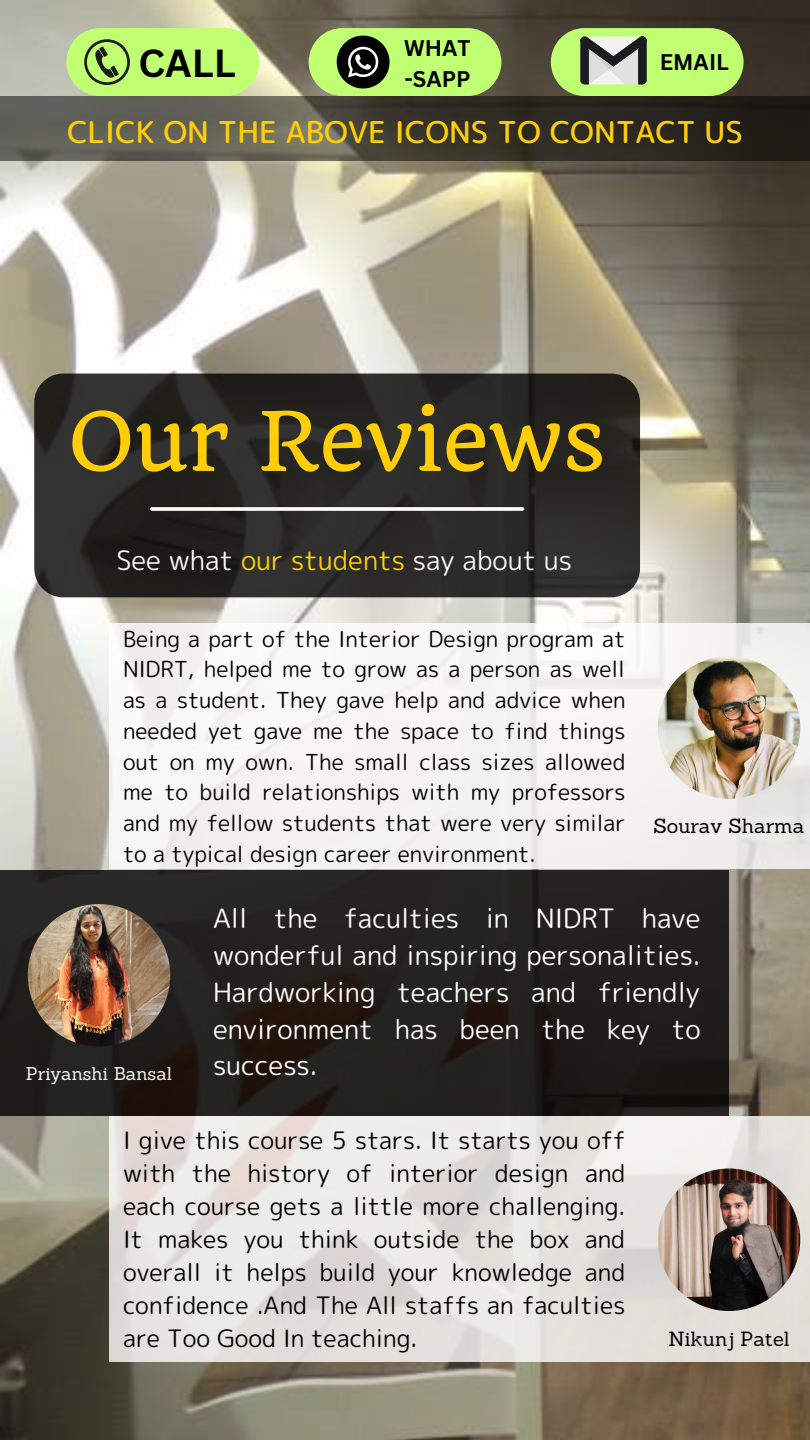
<style>
.page{position:relative;width:810px;height:1440px;background:#fff}
.page>*{position:absolute;margin:0;border:0;box-sizing:border-box;transform-origin:0 0}
.t1{font:80px "Quando";color:#ffce08}
.t2{font:700 38.1px "Canva Sans";color:#000}
.t3{font:30px "rounded mplus 1 p medium";color:#ffce08}
.t4{font:26.7px/36.7px "rounded mplus 1 p regular";color:#fff;text-align:justify}
.t5{font:26.7px "rounded mplus 1 p regular";color:#f8f8f8}
.t6{font:24px/33px "rounded mplus 1 p regular";color:#000;text-align:justify}
.t7{font:700 22.1px/30.8px "Canva Sans";color:#000}
.t8{font:22px/30.8px "rounded mplus 1 p regular";color:#000;text-align:justify}
.t9{font:20px "Sanchez";color:#000}
.t10{font:18px "Sanchez";color:#f8f8f8}
.s1{color:#ffce08}
</style>
<div class="page">
<img style="left:0;top:0;width:810px;height:1440px">
<svg style="left:0;top:870px;width:729px;height:245px;background:#211f1c"></svg>
<div style="left:110px;top:624px;width:700px;height:245px;background:#f4f4f2"></div>
<svg style="left:110px;top:1116px;width:700px;height:245px;background:#e6e3df"></svg>
<svg style="left:34px;top:374px;width:606px;height:223px;background:#292826"></svg>
<svg style="left:152px;top:507px;width:370px;height:4px"></svg>
<img style="left:658px;top:656px;width:142px;height:143px;border-radius:50%">
<img style="left:658px;top:1169px;width:142px;height:142px;border-radius:50%">
<img style="left:28px;top:904px;width:142px;height:143px;border-radius:50%">
<svg style="left:0;top:96px;width:810px;height:65px;background:#454239"></svg>
<div style="left:66px;top:28px;width:193px;height:68px;background:#c1ff72;border-radius:34px"></div>
<div style="left:309px;top:28px;width:192px;height:68px;background:#c1ff72;border-radius:34px"></div>
<div style="left:551px;top:28px;width:193px;height:68px;background:#c1ff72;border-radius:34px"></div>
<svg style="left:84px;top:39px;width:46px;height:46px"></svg>
<img style="left:337px;top:36px;width:52px;height:52px">
<svg style="left:580px;top:36px;width:67px;height:48px;background:#929392"></svg>
<h2 class="t2" style="left:139px;top:36px;width:99px">CALL</h2>
<p class="t7" style="left:404px;top:32px;width:68px">WHAT -SAPP</p>
<p class="t7" style="left:660px;top:46px;width:71px">EMAIL</p>
<h3 class="t3" style="left:67px;top:111px;width:677px">CLICK ON THE ABOVE ICONS TO CONTACT US</h3>
<h1 class="t1" style="left:68px;top:392px;width:539px">Our Reviews</h1>
<p class="t5" style="left:116px;top:541px;width:457px">See what <span class="s1">our students</span> say about us</p>
<p class="t8" style="left:123px;top:623px;width:504px">Being a part of the Interior Design program at NIDRT, helped me to grow as a person as well as a student. They gave help and advice when needed yet gave me the space to find things out on my own. The small class sizes allowed me to build relationships with my professors and my fellow students that were very similar to a typical design career environment.</p>
<p class="t9" style="left:654px;top:813px;width:152px">Sourav Sharma</p>
<p class="t10" style="left:26px;top:1062px;width:148px">Priyanshi Bansal</p>
<p class="t4" style="left:213px;top:900px;width:489px">All the faculties in NIDRT have wonderful and inspiring personalities.<br>Hardworking teachers and friendly environment has been the key to success.</p>
<p class="t6" style="left:123px;top:1123px;width:504px">I give this course 5 stars. It starts you off with the history of interior design and each course gets a little more challenging.<br>It makes you think outside the box and overall it helps build your knowledge and confidence .And The All staffs an faculties are Too Good In teaching.</p>
<p class="t9" style="left:668px;top:1326px;width:123px">Nikunj Patel</p>
</div>
